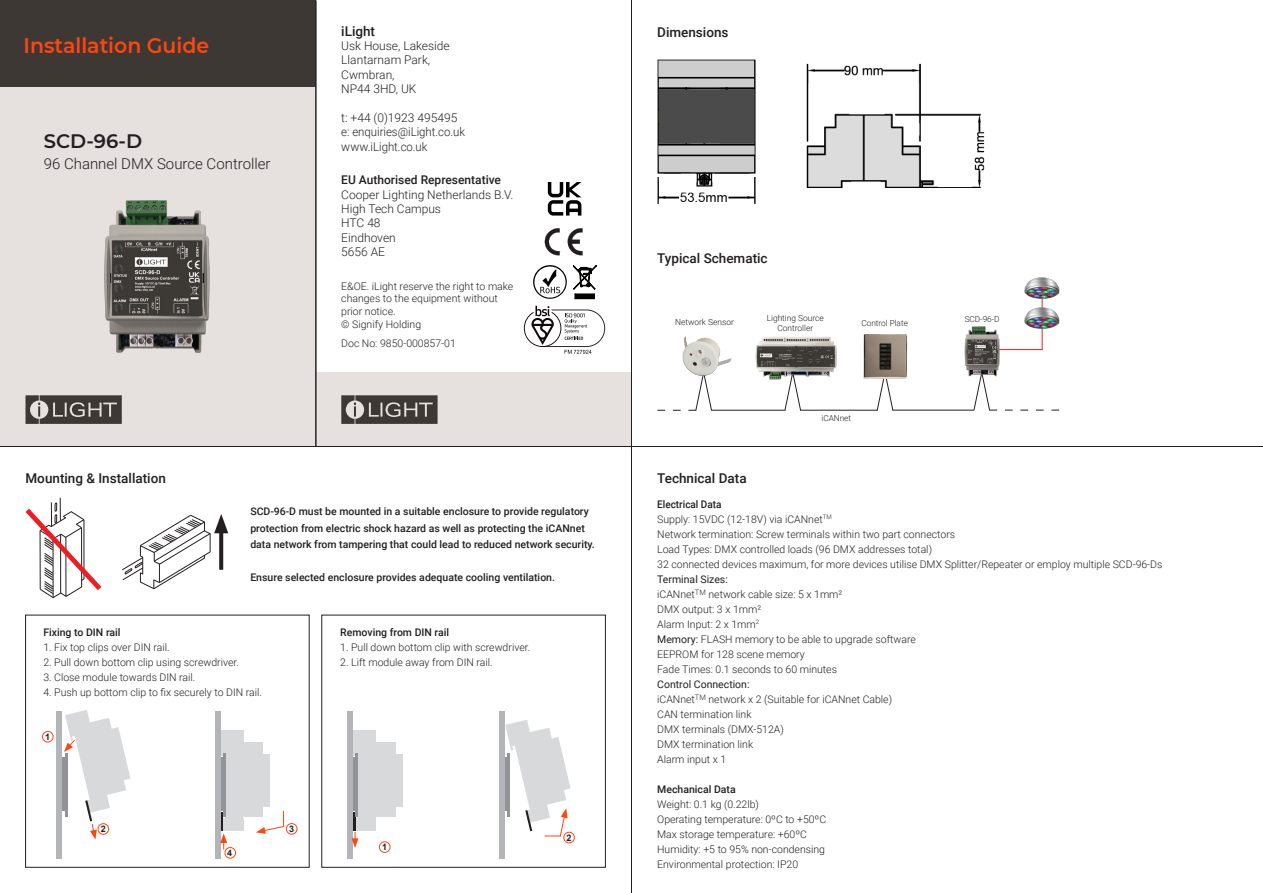
<style>
.page{position:relative;width:1263px;height:893px;background:#fff}
.page>*{position:absolute;margin:0;border:0;box-sizing:border-box;transform-origin:0 0}
._00_Product__Line_1{font:600 21px "Montserrat";color:#ff460f}
.t1{font:600 19.5px "Montserrat";color:#231f20}
.Subtitle{font:300 15px "Roboto";color:#231f20}
.Page_Title{font:500 13.5px "Roboto";color:#231f20}
.t2{font:300 12px "Roboto";color:#231f20}
.t3{font:500 12px "Roboto";color:#231f20}
.t4{font:300 12px "Roboto";color:#231f20;scale:.95 1}
.Main_Paragraph{font:300 10.5px/15px "Roboto";color:#231f20}
.Main_Paragraph-2{font:500 10.5px/16.5px "Roboto";color:#231f20}
.Subtitle_2{font:500 10.5px "Roboto";color:#231f20;scale:.95 1}
.t5{font:700 9px "Arial";color:#231f20}
.t6{font:300 8.4px/10.1px "Roboto";color:#231f20;text-align:center}
.t7{font:300 8.25px "Roboto";color:#231f20}
.s1{font-weight:400}
</style>
<div class="page">
<div style="left:0;top:0;width:315px;height:446px;background:#e6e1de"></div>
<div style="left:316px;top:373px;width:316px;height:74px;background:#e6e1de"></div>
<hr style="left:631px;top:0;width:1px;height:893px;background:#231f20">
<hr style="left:0;top:446px;width:1263px;height:1px;background:#231f20">
<div style="left:0;top:1px;width:316px;height:86px;background:#3e3835"></div>
<hr style="left:316px;top:1px;width:1px;height:445px;background:#231f20">
<img style="left:104px;top:200px;width:106px;height:153px">
<div style="left:353px;top:730px;width:23px;height:22px;background:#d8d9db"></div>
<div style="left:353px;top:818px;width:23px;height:13px;background:#d8d9db"></div>
<div style="left:373px;top:743px;width:22px;height:74px;background:#d8d9db"></div>
<div style="left:358px;top:751px;width:18px;height:67px;background:#d8d9db"></div>
<div style="left:394px;top:754px;width:8px;height:53px;background:#d8d9db"></div>
<hr style="left:355px;top:753px;width:2px;height:64px;background:#919396">
<hr style="left:352px;top:757px;width:3px;height:54px;background:#919396">
<div style="left:347px;top:711px;width:5px;height:147px;background:#b4b5b8"></div>
<hr style="left:504px;top:757px;width:3px;height:54px;background:#919396">
<div style="left:499px;top:711px;width:5px;height:147px;background:#b4b5b8"></div>
<svg style="left:352px;top:812px;width:6px;height:36px"></svg>
<svg style="left:505px;top:720px;width:65px;height:117px"></svg>
<div style="left:379px;top:841px;width:11px;height:12px;border:1px solid #ff460f;border-radius:50%"></div>
<div style="left:563px;top:832px;width:12px;height:11px;border:1px solid #ff460f;border-radius:50%"></div>
<div style="left:221px;top:730px;width:22px;height:22px;background:#d8d9db"></div>
<div style="left:221px;top:818px;width:22px;height:13px;background:#d8d9db"></div>
<div style="left:240px;top:743px;width:23px;height:74px;background:#d8d9db"></div>
<div style="left:225px;top:751px;width:18px;height:67px;background:#d8d9db"></div>
<div style="left:262px;top:754px;width:8px;height:53px;background:#d8d9db"></div>
<hr style="left:224px;top:753px;width:2px;height:64px;background:#919396">
<hr style="left:221px;top:757px;width:3px;height:54px;background:#919396">
<div style="left:215px;top:711px;width:6px;height:147px;background:#b4b5b8"></div>
<svg style="left:220px;top:812px;width:7px;height:37px"></svg>
<svg style="left:256px;top:811px;width:29px;height:23px"></svg>
<div style="left:286px;top:823px;width:11px;height:12px;border:1px solid #ff460f;border-radius:50%"></div>
<div style="left:225px;top:847px;width:11px;height:11px;border:1px solid #ff460f;border-radius:50%"></div>
<hr style="left:62px;top:757px;width:3px;height:54px;background:#919396">
<div style="left:57px;top:711px;width:5px;height:147px;background:#b4b5b8"></div>
<svg style="left:64px;top:710px;width:66px;height:129px"></svg>
<div style="left:42px;top:731px;width:12px;height:11px;border:1px solid #ff460f;border-radius:50%"></div>
<div style="left:98px;top:823px;width:11px;height:12px;border:1px solid #ff460f;border-radius:50%"></div>
<svg style="left:25px;top:498px;width:77px;height:100px"></svg>
<svg style="left:122px;top:514px;width:106px;height:75px"></svg>
<svg style="left:784px;top:382px;width:17px;height:29px"></svg>
<hr style="left:711px;top:410px;width:74px;height:1px;background:#231f20">
<svg style="left:876px;top:378px;width:18px;height:33px"></svg>
<hr style="left:800px;top:410px;width:77px;height:1px;background:#231f20">
<svg style="left:657px;top:379px;width:55px;height:32px"></svg>
<hr style="left:892px;top:410px;width:82px;height:1px;background:#231f20">
<hr style="left:994px;top:349px;width:48px;height:1px;background:#ee1d23">
<hr style="left:1042px;top:293px;width:1px;height:57px;background:#ee1d23">
<svg style="left:973px;top:383px;width:86px;height:28px"></svg>
<img style="left:682px;top:336px;width:50px;height:43px">
<img style="left:1024px;top:304px;width:36px;height:27px">
<img style="left:1024px;top:277px;width:36px;height:24px">
<img style="left:964px;top:326px;width:37px;height:57px">
<img style="left:863px;top:334px;width:45px;height:44px">
<img style="left:755px;top:336px;width:82px;height:46px">
<img style="left:657px;top:59px;width:99px;height:145px">
<img style="left:806px;top:63px;width:179px;height:125px">
<svg style="left:545px;top:228px;width:37px;height:28px"></svg>
<svg style="left:573px;top:265px;width:23px;height:34px"></svg>
<svg style="left:533px;top:265px;width:34px;height:34px"></svg>
<svg style="left:341px;top:395px;width:97px;height:29px;background:#605a57"></svg>
<svg style="left:26px;top:395px;width:96px;height:29px;background:#5f5956"></svg>
<svg style="left:524px;top:306px;width:81px;height:48px"></svg>
<svg style="left:548px;top:182px;width:33px;height:34px"></svg>
<p class="_00_Product__Line_1" style="left:24px;top:31px;width:187px">Installation Guide</p>
<p class="t1" style="left:44px;top:127px;width:100px">SCD-96-D</p>
<p class="Subtitle" style="left:44px;top:153px;width:228px">96 Channel DMX Source Controller</p>
<p class="Page_Title" style="left:341px;top:21px;width:35px">iLight</p>
<p class="t2" style="left:341px;top:37px;width:110px">Usk House, Lakeside</p>
<p class="t2" style="left:341px;top:52px;width:90px">Llantarnam Park,</p>
<p class="t2" style="left:341px;top:66px;width:55px">Cwmbran,</p>
<p class="t2" style="left:341px;top:81px;width:77px">NP44 3HD, UK</p>
<p class="t2" style="left:341px;top:109px;width:118px">t: +44 (0)1923 495495</p>
<p class="t4" style="left:341px;top:124px;width:132px">e: enquiries@iLight.co.uk</p>
<p class="t2" style="left:341px;top:138px;width:88px">www.iLight.co.uk</p>
<p class="t3" style="left:341px;top:172px;width:161px">EU Authorised Representative</p>
<p class="t2" style="left:341px;top:186px;width:173px">Cooper Lighting Netherlands B.V.</p>
<p class="t2" style="left:341px;top:200px;width:101px">High Tech Campus</p>
<p class="t2" style="left:341px;top:215px;width:41px">HTC 48</p>
<p class="t2" style="left:341px;top:229px;width:56px">Eindhoven</p>
<p class="t2" style="left:341px;top:244px;width:45px">5656 AE</p>
<p class="Main_Paragraph" style="left:341px;top:279px;width:174px;line-height:12.6px">E&amp;OE. iLight reserve the right to make changes to the equipment without prior notice.</p>
<p class="Main_Paragraph" style="left:341px;top:316px;width:81px">© Signify Holding</p>
<p class="Main_Paragraph" style="left:341px;top:335px;width:116px">Doc No: 9850-000857-01</p>
<p class="Page_Title" style="left:657px;top:22px;width:73px">Dimensions</p>
<p class="Page_Title" style="left:657px;top:248px;width:112px">Typical Schematic</p>
<p class="t6" style="left:767px;top:312px;width:59px">Lighting Source<br>Controller</p>
<p class="t6" style="left:675px;top:317px;width:60px">Network Sensor</p>
<p class="t7" style="left:965px;top:313px;width:36px">SCD-96-D</p>
<p class="t7" style="left:861px;top:317px;width:48px">Control Plate</p>
<p class="t7" style="left:821px;top:412px;width:31px">iCANnet</p>
<p class="Page_Title" style="left:26px;top:468px;width:142px">Mounting &amp; Installation</p>
<p class="Page_Title" style="left:657px;top:468px;width:91px">Technical Data</p>
<p class="Main_Paragraph-2" style="left:250px;top:503px;width:346px">SCD-96-D must be mounted in a suitable enclosure to provide regulatory protection from electric shock hazard as well as protecting the iCANnet data network from tampering that could lead to reduced network security.</p>
<p class="Main_Paragraph-2" style="left:250px;top:569px;width:306px">Ensure selected enclosure provides adequate cooling ventilation.</p>
<p class="Main_Paragraph-2" style="left:43px;top:623px;width:79px">Fixing to DIN rail</p>
<p class="Main_Paragraph" style="left:43px;top:639px;width:128px">1. Fix top clips over DIN rail.</p>
<p class="Main_Paragraph" style="left:43px;top:654px;width:197px">2. Pull down bottom clip using screwdriver.</p>
<p class="Main_Paragraph" style="left:43px;top:669px;width:154px">3. Close module towards DIN rail.</p>
<p class="Main_Paragraph" style="left:43px;top:684px;width:220px">4. Push up bottom clip to fix securely to DIN rail.</p>
<p class="Main_Paragraph-2" style="left:340px;top:623px;width:110px">Removing from DIN rail</p>
<p class="Main_Paragraph" style="left:340px;top:639px;width:191px">1. Pull down bottom clip with screwdriver.</p>
<p class="Main_Paragraph" style="left:340px;top:654px;width:154px">2. Lift module away from DIN rail.</p>
<p class="t5" style="left:45px;top:730px;width:7px">1</p>
<p class="t5" style="left:101px;top:822px;width:7px">2</p>
<p class="t5" style="left:289px;top:822px;width:7px">3</p>
<p class="t5" style="left:566px;top:831px;width:7px">2</p>
<p class="t5" style="left:227px;top:846px;width:7px">4</p>
<p class="t5" style="left:382px;top:841px;width:7px">1</p>
<p class="Subtitle_2" style="left:657px;top:497px;width:69px">Electrical Data</p>
<p class="Main_Paragraph" style="left:657px;top:511px;width:176px">Supply: 15VDC (12-18V) via iCANnet<sup>TM</sup></p>
<p class="Main_Paragraph" style="left:657px;top:526px;width:299px">Network termination: Screw terminals within two part connectors</p>
<p class="Main_Paragraph" style="left:657px;top:541px;width:276px">Load Types: DMX controlled loads (96 DMX addresses total)</p>
<p class="Main_Paragraph" style="left:657px;top:556px;width:507px">32 connected devices maximum, for more devices utilise DMX Splitter/Repeater or employ multiple SCD-96-Ds</p>
<p class="Main_Paragraph" style="left:657px;top:571px;width:187px"><span class="s1">Terminal Sizes:<br></span>iCANnet<sup>TM</sup> network cable size: 5 x 1mm²<br>DMX output: 3 x 1mm²<br>Alarm Input: 2 x 1mm<sup>2</sup></p>
<p class="Main_Paragraph" style="left:657px;top:631px;width:260px"><span class="s1">Memory:</span> FLASH memory to be able to upgrade software<br>EEPROM for 128 scene memory<br>Fade Times: 0.1 seconds to 60 minutes</p>
<p class="Main_Paragraph" style="left:657px;top:676px;width:236px"><span class="s1">Control Connection:<br></span>iCANnet<sup>TM</sup> network x 2 (Suitable for iCANnet Cable)<br>CAN termination link<br>DMX terminals (DMX-512A)<br>DMX termination link<br>Alarm input x 1</p>
<p class="Main_Paragraph-2" style="left:657px;top:781px;width:80px">Mechanical Data</p>
<p class="Main_Paragraph" style="left:657px;top:796px;width:103px">Weight: 0.1 kg (0.22lb)</p>
<p class="Main_Paragraph" style="left:657px;top:811px;width:170px">Operating temperature: 0ºC to +50ºC</p>
<p class="Main_Paragraph" style="left:657px;top:826px;width:151px">Max storage temperature: +60ºC</p>
<p class="Main_Paragraph" style="left:657px;top:841px;width:169px">Humidity: +5 to 95% non-condensing</p>
<p class="Main_Paragraph" style="left:657px;top:856px;width:142px">Environmental protection: IP20</p>
</div>
